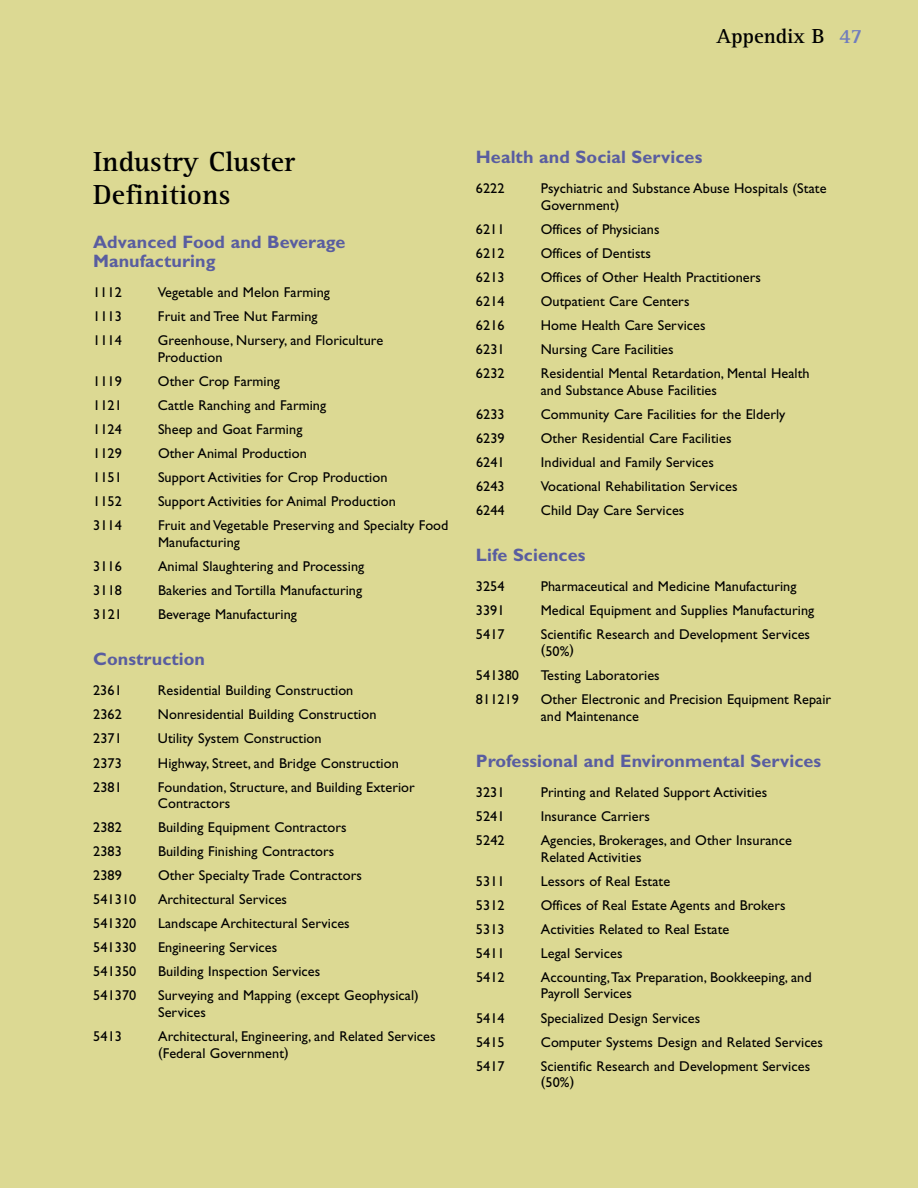
<style>
.page{position:relative;width:918px;height:1188px;background:#dcd993}
.page>*{position:absolute;margin:0;border:0;box-sizing:border-box;transform-origin:0 0}
.t1{font:700 28.5px/33px "Rotis Serif";letter-spacing:.005em;color:#000}
.t2{font:700 21px "Rotis Serif";color:#000}
.t3{font:700 18px/19.5px "Gill Sans";letter-spacing:.005em;color:#595da0}
.t4{font:14.25px/16.5px "Gill Sans";letter-spacing:.005em;color:#000}
.s1{color:#717dbd}
</style>
<div class="page">
<h2 class="t2" style="left:717px;top:23px;width:148px">Appendix B <span class="s1">47</span></h2>
<h1 class="t1" style="left:93px;top:145px;width:204px">Industry Cluster<br>Definitions</h1>
<p class="t3" style="left:93px;top:232px;width:254px">Advanced Food and Beverage<br>Manufacturing</p>
<p class="t4" style="left:93px;top:284px;width:30px">1112</p>
<p class="t4" style="left:158px;top:284px;width:174px">Vegetable and Melon Farming</p>
<p class="t4" style="left:93px;top:308px;width:30px">1113</p>
<p class="t4" style="left:158px;top:308px;width:161px">Fruit and Tree Nut Farming</p>
<p class="t4" style="left:93px;top:332px;width:30px">1114</p>
<p class="t4" style="left:158px;top:332px;width:227px">Greenhouse, Nursery, and Floriculture<br>Production</p>
<p class="t4" style="left:93px;top:373px;width:30px">1119</p>
<p class="t4" style="left:158px;top:373px;width:124px">Other Crop Farming</p>
<p class="t4" style="left:93px;top:397px;width:30px">1121</p>
<p class="t4" style="left:158px;top:397px;width:170px">Cattle Ranching and Farming</p>
<p class="t4" style="left:93px;top:421px;width:30px">1124</p>
<p class="t4" style="left:158px;top:421px;width:146px">Sheep and Goat Farming</p>
<p class="t4" style="left:93px;top:445px;width:30px">1129</p>
<p class="t4" style="left:158px;top:445px;width:150px">Other Animal Production</p>
<p class="t4" style="left:93px;top:469px;width:30px">1151</p>
<p class="t4" style="left:158px;top:469px;width:231px">Support Activities for Crop Production</p>
<p class="t4" style="left:93px;top:493px;width:30px">1152</p>
<p class="t4" style="left:158px;top:493px;width:239px">Support Activities for Animal Production</p>
<p class="t4" style="left:93px;top:517px;width:30px">3114</p>
<p class="t4" style="left:158px;top:517px;width:292px">Fruit and Vegetable Preserving and Specialty Food<br>Manufacturing</p>
<p class="t4" style="left:93px;top:558px;width:30px">3116</p>
<p class="t4" style="left:158px;top:558px;width:208px">Animal Slaughtering and Processing</p>
<p class="t4" style="left:93px;top:582px;width:30px">3118</p>
<p class="t4" style="left:158px;top:582px;width:206px">Bakeries and Tortilla Manufacturing</p>
<p class="t4" style="left:93px;top:606px;width:30px">3121</p>
<p class="t4" style="left:158px;top:606px;width:140px">Beverage Manufacturing</p>
<p class="t3" style="left:93px;top:649px;width:113px">Construction</p>
<p class="t4" style="left:93px;top:682px;width:30px">2361</p>
<p class="t4" style="left:158px;top:682px;width:197px">Residential Building Construction</p>
<p class="t4" style="left:93px;top:706px;width:30px">2362</p>
<p class="t4" style="left:158px;top:706px;width:220px">Nonresidential Building Construction</p>
<p class="t4" style="left:93px;top:730px;width:30px">2371</p>
<p class="t4" style="left:158px;top:730px;width:165px">Utility System Construction</p>
<p class="t4" style="left:93px;top:755px;width:30px">2373</p>
<p class="t4" style="left:158px;top:755px;width:242px">Highway, Street, and Bridge Construction</p>
<p class="t4" style="left:93px;top:779px;width:30px">2381</p>
<p class="t4" style="left:158px;top:779px;width:258px">Foundation, Structure, and Building Exterior<br>Contractors</p>
<p class="t4" style="left:93px;top:819px;width:30px">2382</p>
<p class="t4" style="left:158px;top:819px;width:190px">Building Equipment Contractors</p>
<p class="t4" style="left:93px;top:843px;width:30px">2383</p>
<p class="t4" style="left:158px;top:843px;width:178px">Building Finishing Contractors</p>
<p class="t4" style="left:93px;top:867px;width:30px">2389</p>
<p class="t4" style="left:158px;top:867px;width:205px">Other Specialty Trade Contractors</p>
<p class="t4" style="left:93px;top:891px;width:45px">541310</p>
<p class="t4" style="left:158px;top:891px;width:131px">Architectural Services</p>
<p class="t4" style="left:93px;top:915px;width:45px">541320</p>
<p class="t4" style="left:158px;top:915px;width:193px">Landscape Architectural Services</p>
<p class="t4" style="left:93px;top:939px;width:45px">541330</p>
<p class="t4" style="left:158px;top:939px;width:121px">Engineering Services</p>
<p class="t4" style="left:93px;top:963px;width:45px">541350</p>
<p class="t4" style="left:158px;top:963px;width:164px">Building Inspection Services</p>
<p class="t4" style="left:93px;top:988px;width:45px">541370</p>
<p class="t4" style="left:158px;top:988px;width:262px">Surveying and Mapping (except Geophysical)<br>Services</p>
<p class="t4" style="left:93px;top:1028px;width:30px">5413</p>
<p class="t4" style="left:158px;top:1028px;width:279px">Architectural, Engineering, and Related Services (Federal Government)</p>
<p class="t3" style="left:476px;top:147px;width:228px">Health and Social Services</p>
<p class="t4" style="left:476px;top:180px;width:30px">6222</p>
<p class="t4" style="left:541px;top:180px;width:287px">Psychiatric and Substance Abuse Hospitals (State<br>Government)</p>
<p class="t4" style="left:476px;top:221px;width:30px">6211</p>
<p class="t4" style="left:541px;top:221px;width:120px">Offices of Physicians</p>
<p class="t4" style="left:476px;top:245px;width:30px">6212</p>
<p class="t4" style="left:541px;top:245px;width:112px">Offices of Dentists</p>
<p class="t4" style="left:476px;top:269px;width:30px">6213</p>
<p class="t4" style="left:541px;top:269px;width:222px">Offices of Other Health Practitioners</p>
<p class="t4" style="left:476px;top:293px;width:30px">6214</p>
<p class="t4" style="left:541px;top:293px;width:150px">Outpatient Care Centers</p>
<p class="t4" style="left:476px;top:317px;width:30px">6216</p>
<p class="t4" style="left:541px;top:317px;width:166px">Home Health Care Services</p>
<p class="t4" style="left:476px;top:341px;width:30px">6231</p>
<p class="t4" style="left:541px;top:341px;width:134px">Nursing Care Facilities</p>
<p class="t4" style="left:476px;top:365px;width:30px">6232</p>
<p class="t4" style="left:541px;top:365px;width:270px">Residential Mental Retardation, Mental Health and Substance Abuse Facilities</p>
<p class="t4" style="left:476px;top:406px;width:30px">6233</p>
<p class="t4" style="left:541px;top:406px;width:246px">Community Care Facilities for the Elderly</p>
<p class="t4" style="left:476px;top:430px;width:30px">6239</p>
<p class="t4" style="left:541px;top:430px;width:192px">Other Residential Care Facilities</p>
<p class="t4" style="left:476px;top:454px;width:30px">6241</p>
<p class="t4" style="left:541px;top:454px;width:175px">Individual and Family Services</p>
<p class="t4" style="left:476px;top:478px;width:30px">6243</p>
<p class="t4" style="left:541px;top:478px;width:198px">Vocational Rehabilitation Services</p>
<p class="t4" style="left:476px;top:502px;width:30px">6244</p>
<p class="t4" style="left:541px;top:502px;width:145px">Child Day Care Services</p>
<p class="t3" style="left:476px;top:546px;width:111px">Life Sciences</p>
<p class="t4" style="left:476px;top:578px;width:30px">3254</p>
<p class="t4" style="left:541px;top:578px;width:257px">Pharmaceutical and Medicine Manufacturing</p>
<p class="t4" style="left:476px;top:602px;width:30px">3391</p>
<p class="t4" style="left:541px;top:602px;width:275px">Medical Equipment and Supplies Manufacturing</p>
<p class="t4" style="left:476px;top:627px;width:30px">5417</p>
<p class="t4" style="left:541px;top:627px;width:271px">Scientific Research and Development Services (50%)</p>
<p class="t4" style="left:476px;top:667px;width:45px">541380</p>
<p class="t4" style="left:541px;top:667px;width:121px">Testing Laboratories</p>
<p class="t4" style="left:476px;top:691px;width:45px">811219</p>
<p class="t4" style="left:541px;top:691px;width:292px">Other Electronic and Precision Equipment Repair and Maintenance</p>
<p class="t3" style="left:476px;top:751px;width:347px">Professional and Environmental Services</p>
<p class="t4" style="left:476px;top:784px;width:30px">3231</p>
<p class="t4" style="left:541px;top:784px;width:228px">Printing and Related Support Activities</p>
<p class="t4" style="left:476px;top:808px;width:30px">5241</p>
<p class="t4" style="left:541px;top:808px;width:111px">Insurance Carriers</p>
<p class="t4" style="left:476px;top:832px;width:30px">5242</p>
<p class="t4" style="left:541px;top:832px;width:253px">Agencies, Brokerages, and Other Insurance<br>Related Activities</p>
<p class="t4" style="left:476px;top:873px;width:30px">5311</p>
<p class="t4" style="left:541px;top:873px;width:131px">Lessors of Real Estate</p>
<p class="t4" style="left:476px;top:897px;width:30px">5312</p>
<p class="t4" style="left:541px;top:897px;width:246px">Offices of Real Estate Agents and Brokers</p>
<p class="t4" style="left:476px;top:921px;width:30px">5313</p>
<p class="t4" style="left:541px;top:921px;width:190px">Activities Related to Real Estate</p>
<p class="t4" style="left:476px;top:945px;width:30px">5411</p>
<p class="t4" style="left:541px;top:945px;width:83px">Legal Services</p>
<p class="t4" style="left:476px;top:969px;width:30px">5412</p>
<p class="t4" style="left:541px;top:969px;width:272px">Accounting, Tax Preparation, Bookkeeping, and<br>Payroll Services</p>
<p class="t4" style="left:476px;top:1010px;width:30px">5414</p>
<p class="t4" style="left:541px;top:1010px;width:161px">Specialized Design Services</p>
<p class="t4" style="left:476px;top:1034px;width:30px">5415</p>
<p class="t4" style="left:541px;top:1034px;width:284px">Computer Systems Design and Related Services</p>
<p class="t4" style="left:476px;top:1058px;width:30px">5417</p>
<p class="t4" style="left:541px;top:1058px;width:271px">Scientific Research and Development Services (50%)</p>
</div>
